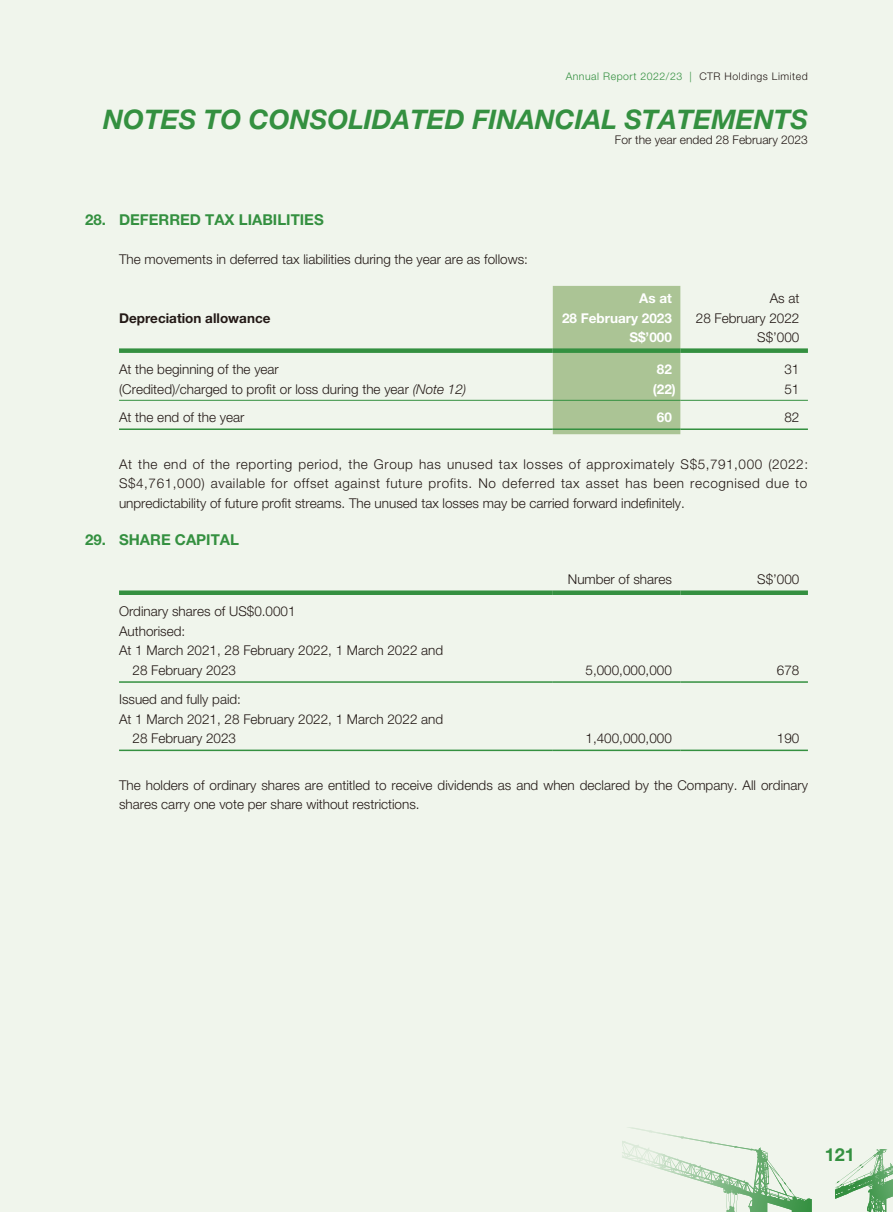
<style>
.page{position:relative;width:893px;height:1212px;background:#f0f5ec}
.page>*{position:absolute;margin:0;border:0;box-sizing:border-box;transform-origin:0 0}
.t1{font:italic 700 27px "Helvetica Neue LT Std";color:#349040}
.t2{font:700 18px "Helvetica Neue LT Std";color:#349040}
.t3{font:700 15px "Helvetica Neue LT Std";color:#349040}
.t4{font:300 13.5px/19.5px "Helvetica Neue LT Std";color:#231916;text-align:right}
.t5{font:700 13.5px/19.5px "Helvetica Neue LT Std";color:#fff;text-align:right}
.t6{font:700 13.5px "Helvetica Neue LT Std";color:#231916}
.t7{font:300 12px "Helvetica Neue LT Std";color:#231916}
.t8{font:300 10.5px "Helvetica Neue LT Std";letter-spacing:.05em;color:#349040}
.s1{color:#231916}
.s2{font-style:italic}
</style>
<div class="page">
<svg style="left:622px;top:1127px;width:190px;height:85px"></svg>
<svg style="left:835px;top:1149px;width:58px;height:63px"></svg>
<div style="left:553px;top:286px;width:127px;height:148px;background:#abc495"></div>
<div style="left:119px;top:348px;width:434px;height:5px;background:#349040"></div>
<div style="left:553px;top:348px;width:127px;height:5px;background:#349040"></div>
<div style="left:680px;top:348px;width:128px;height:5px;background:#349040"></div>
<hr style="left:119px;top:400px;width:434px;height:1px;background:#349040">
<hr style="left:553px;top:400px;width:127px;height:1px;background:#349040">
<hr style="left:680px;top:400px;width:128px;height:1px;background:#349040">
<hr style="left:119px;top:428px;width:434px;height:2px;background:#349040">
<hr style="left:553px;top:428px;width:127px;height:2px;background:#349040">
<hr style="left:680px;top:428px;width:128px;height:2px;background:#349040">
<div style="left:119px;top:590px;width:434px;height:5px;background:#349040"></div>
<div style="left:553px;top:590px;width:127px;height:5px;background:#349040"></div>
<div style="left:680px;top:590px;width:128px;height:5px;background:#349040"></div>
<hr style="left:119px;top:681px;width:434px;height:2px;background:#349040">
<hr style="left:553px;top:681px;width:127px;height:2px;background:#349040">
<hr style="left:680px;top:681px;width:128px;height:2px;background:#349040">
<hr style="left:119px;top:749px;width:434px;height:2px;background:#349040">
<hr style="left:553px;top:749px;width:127px;height:2px;background:#349040">
<hr style="left:680px;top:749px;width:128px;height:2px;background:#349040">
<p class="t8" style="left:566px;top:70px;width:244px">Annual Report 2022/23 | <span class="s1">CTR Holdings Limited</span></p>
<h1 class="t1" style="left:103px;top:102px;width:706px">NOTES TO CONSOLIDATED FINANCIAL STATEMENTS</h1>
<p class="t7" style="left:615px;top:132px;width:194px">For the year ended 28 February 2023</p>
<p class="t3" style="left:85px;top:210px;width:240px">28. DEFERRED TAX LIABILITIES</p>
<p class="t4" style="left:119px;top:249px;width:410px">The movements in deferred tax liabilities during the year are as follows:</p>
<p class="t6" style="left:119px;top:309px;width:153px">Depreciation allowance</p>
<p class="t5" style="left:562px;top:288px;width:111px">As at<br>28 February 2023</p>
<p class="t4" style="left:696px;top:288px;width:105px">As at<br>28 February 2022</p>
<p class="t5" style="left:629px;top:327px;width:44px">S$’000</p>
<p class="t4" style="left:757px;top:327px;width:44px">S$’000</p>
<p class="t4" style="left:119px;top:359px;width:161px">At the beginning of the year</p>
<p class="t5" style="left:657px;top:359px;width:17px">82</p>
<p class="t4" style="left:784px;top:359px;width:17px">31</p>
<p class="t4" style="left:119px;top:379px;width:349px">(Credited)/charged to profit or loss during the year <span class="s2">(Note 12)</span></p>
<p class="t5" style="left:653px;top:379px;width:25px">(22)</p>
<p class="t4" style="left:784px;top:379px;width:17px">51</p>
<p class="t4" style="left:119px;top:407px;width:127px">At the end of the year</p>
<p class="t5" style="left:657px;top:407px;width:17px">60</p>
<p class="t4" style="left:784px;top:407px;width:17px">82</p>
<p class="t4" style="left:119px;top:454px;width:691px;text-align:justify">At the end of the reporting period, the Group has unused tax losses of approximately S$5,791,000 (2022:<br>S$4,761,000) available for offset against future profits. No deferred tax asset has been recognised due to unpredictability of future profit streams. The unused tax losses may be carried forward indefinitely.</p>
<p class="t3" style="left:85px;top:530px;width:156px">29. SHARE CAPITAL</p>
<p class="t4" style="left:568px;top:569px;width:106px">Number of shares</p>
<p class="t4" style="left:757px;top:569px;width:44px">S$’000</p>
<p class="t4" style="left:119px;top:602px;width:178px">Ordinary shares of US$0.0001</p>
<p class="t4" style="left:119px;top:621px;width:68px">Authorised:</p>
<p class="t4" style="left:119px;top:641px;width:326px">At 1 March 2021, 28 February 2022, 1 March 2022 and</p>
<p class="t4" style="left:133px;top:660px;width:105px">28 February 2023</p>
<p class="t4" style="left:585px;top:660px;width:88px">5,000,000,000</p>
<p class="t4" style="left:777px;top:660px;width:24px">678</p>
<p class="t4" style="left:119px;top:689px;width:123px">Issued and fully paid:</p>
<p class="t4" style="left:119px;top:709px;width:326px">At 1 March 2021, 28 February 2022, 1 March 2022 and</p>
<p class="t4" style="left:133px;top:728px;width:105px">28 February 2023</p>
<p class="t4" style="left:585px;top:728px;width:88px">1,400,000,000</p>
<p class="t4" style="left:777px;top:728px;width:24px">190</p>
<p class="t4" style="left:119px;top:775px;width:690px;text-align:left">The holders of ordinary shares are entitled to receive dividends as and when declared by the Company. All ordinary shares carry one vote per share without restrictions.</p>
<h2 class="t2" style="left:825px;top:1143px;width:32px">121</h2>
</div>
